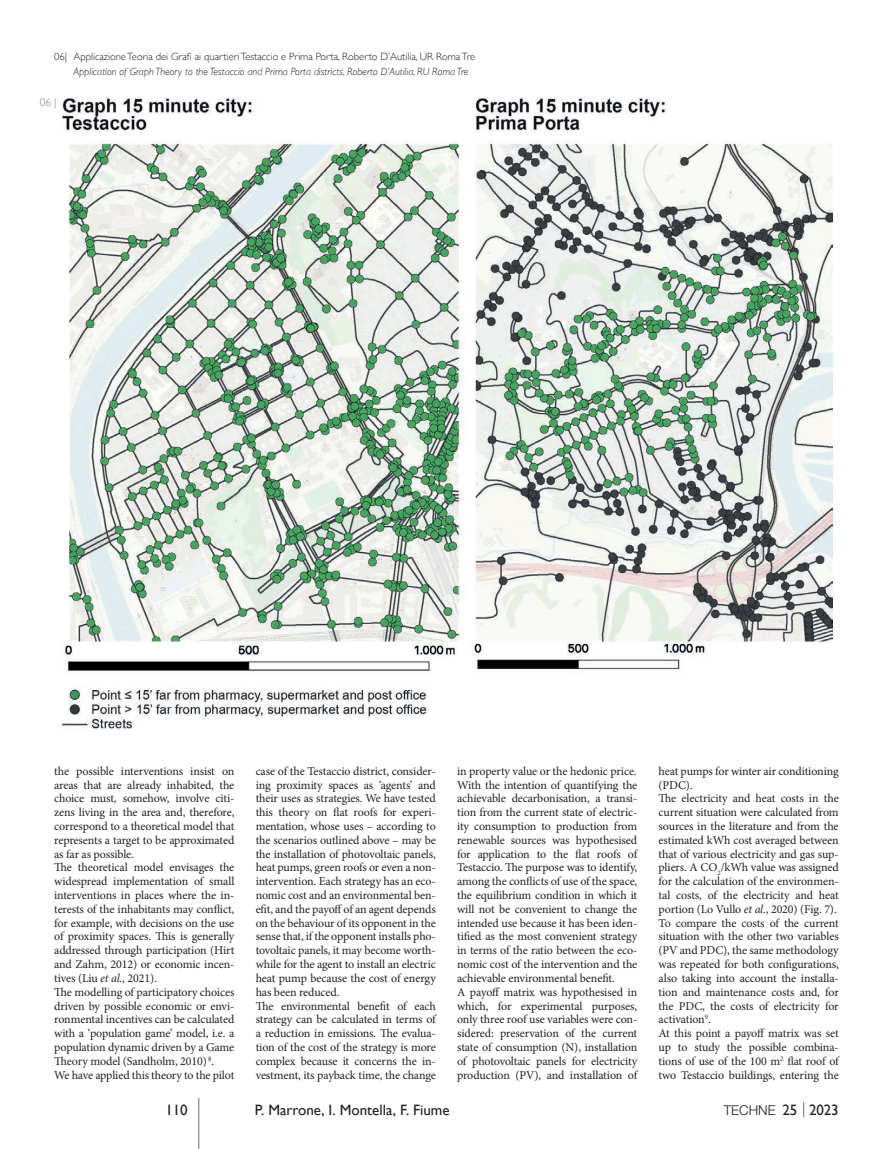
<style>
.page{position:relative;width:893px;height:1149px;background:#fff}
.page>*{position:absolute;margin:0;border:0;box-sizing:border-box;transform-origin:0 0}
.t1{font:15px "Gill Sans";color:#231f20}
.t2{font:300 13.5px "Helvetica Neue LT Std";color:#231f20}
.t3{font:12px/13.8px "Minion Pro";letter-spacing:-.01em;color:#231f20}
.t4{font:300 11.25px "Gill Sans";color:#808285}
.t5{font:300 10.5px "Gill Sans";color:#231f20}
.t6{font:italic 300 10.5px "Gill Sans";color:#231f20}
.s1{font-style:italic}
.s2{font-family:"Gill Sans";font-weight:400;font-size:15px}
</style>
<div class="page">
<svg style="left:803px;top:1102px;width:1px;height:14px"></svg>
<hr style="left:198px;top:1097px;width:1px;height:51px;background:#6c6d70">
<img style="left:61px;top:98px;width:771px;height:631px">
<p class="t5" style="left:54px;top:49px;width:422px">06| Applicazione Teoria dei Grafi ai quartieri Testaccio e Prima Porta, Roberto D’Autilia, UR Roma Tre</p>
<p class="t6" style="left:73px;top:66px;width:397px">Application of Graph Theory to the Testaccio and Prima Porta districts, Roberto D’Autilia, RU Roma Tre</p>
<p class="t4" style="left:40px;top:93px;width:18px">06 |</p>
<p class="t3" style="left:54px;top:763px;width:182px">the possible interventions insist on areas that are already inhabited, the choice must, somehow, involve citi&shy;zens living in the area and, therefore, correspond to a theoretical model that represents a target to be approximated as far as possible.<br>The theoretical model envisages the widespread implementation of small interventions in places where the in&shy;terests of the inhabitants may conflict, for example, with decisions on the use of proximity spaces. This is generally addressed through participation (Hirt and Zahm, 2012) or economic incen&shy;tives (Liu <span class="s1">et al.</span>, 2021).<br>The modelling of participatory choices driven by possible economic or envi&shy;ronmental incentives can be calculated with a ‘population game’ model, i.e. a population dynamic driven by a Game Theory model (Sandholm, 2010) <sup>8</sup>.<br>We have applied this theory to the pilot</p>
<p class="t3" style="left:256px;top:763px;width:182px">case of the Testaccio district, consider&shy;ing proximity spaces as ‘agents’ and their uses as strategies. We have tested this theory on flat roofs for experi&shy;mentation, whose uses – according to the scenarios outlined above – may be the installation of photovoltaic panels, heat pumps, green roofs or even a non&shy;intervention. Each strategy has an eco&shy;nomic cost and an environmental ben&shy;efit, and the payoff of an agent depends on the behaviour of its opponent in the sense that, if the opponent installs pho&shy;tovoltaic panels, it may become worth&shy;while for the agent to install an electric heat pump because the cost of energy has been reduced.<br>The environmental benefit of each strategy can be calculated in terms of a reduction in emissions. The evalua&shy;tion of the cost of the strategy is more complex because it concerns the in&shy;vestment, its payback time, the change</p>
<p class="t3" style="left:457px;top:763px;width:182px">in property value or the hedonic price.<br>With the intention of quantifying the achievable decarbonisation, a transi&shy;tion from the current state of electric&shy;ity consumption to production from renewable sources was hypothesised for application to the flat roofs of Testaccio. The purpose was to identify, among the conflicts of use of the space, the equilibrium condition in which it will not be convenient to change the intended use because it has been iden&shy;tified as the most convenient strategy in terms of the ratio between the eco&shy;nomic cost of the intervention and the achievable environmental benefit.<br>A payoff matrix was hypothesised in which, for experimental purposes, only three roof use variables were con&shy;sidered: preservation of the current state of consumption (N), installation of photovoltaic panels for electricity production (PV), and installation of</p>
<p class="t3" style="left:659px;top:763px;width:182px">heat pumps for winter air conditioning (PDC).<br>The electricity and heat costs in the current situation were calculated from sources in the literature and from the estimated kWh cost averaged between that of various electricity and gas sup&shy;pliers. A CO<sub>2</sub>/kWh value was assigned for the calculation of the environmen&shy;tal costs, of the electricity and heat portion (Lo Vullo <span class="s1">et al</span>., 2020) (Fig. 7).<br>To compare the costs of the current situation with the other two variables (PV and PDC), the same methodology was repeated for both configurations, also taking into account the installa&shy;tion and maintenance costs and, for the PDC, the costs of electricity for activation<sup>9</sup>.<br>At this point a payoff matrix was set up to study the possible combina&shy;tions of use of the 100 m<sup>2</sup> flat roof of two Testaccio buildings, entering the</p>
<p class="t1" style="left:166px;top:1100px;width:24px">110</p>
<p class="t1" style="left:255px;top:1100px;width:196px">P. Marrone, I. Montella, F. Fiume</p>
<p class="t2" style="left:724px;top:1101px;width:117px">TECHNE <span class="s2">25 2023</span></p>
</div>
